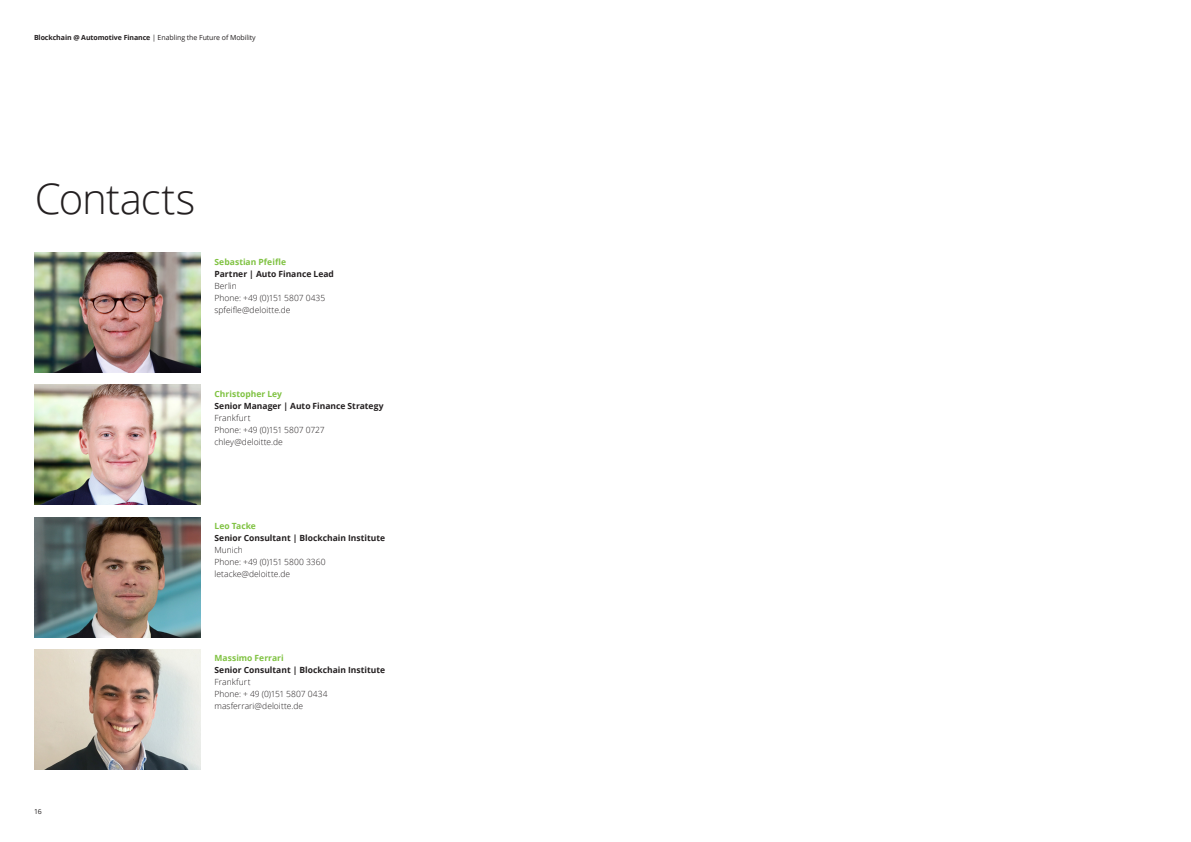
<style>
.page{position:relative;width:1191px;height:842px;background:#fff}
.page>*{position:absolute;margin:0;border:0;box-sizing:border-box;transform-origin:0 0}
.t1{font:300 42px "Open Sans";letter-spacing:-.025em;color:#231f20}
.t2{font:300 8.5px/12px "Open Sans";letter-spacing:.005em;color:#231f20}
.t3{font:700 8.5px "Open Sans";color:#231f20}
.t4{font:700 8.5px "Open Sans";letter-spacing:.005em;color:#7fc241}
.t5{font:700 7px "Open Sans";letter-spacing:-.01em;color:#231f20}
.t6{font:7px "Open Sans";color:#231f20}
.s1{font-weight:400}
</style>
<div class="page">
<img style="left:34px;top:517px;width:166px;height:120px">
<img style="left:34px;top:253px;width:166px;height:120px">
<img style="left:34px;top:649px;width:166px;height:120px">
<img style="left:34px;top:385px;width:166px;height:120px">
<p class="t5" style="left:34px;top:32px;width:223px">Blockchain @ Automotive Finance <span class="s1">| Enabling the Future of Mobility</span></p>
<h1 class="t1" style="left:35px;top:170px;width:162px">Contacts</h1>
<p class="t4" style="left:214px;top:256px;width:73px">Sebastian Pfeifle</p>
<p class="t3" style="left:214px;top:268px;width:121px">Partner | Auto Finance Lead</p>
<p class="t2" style="left:214px;top:280px;width:112px">Berlin<br>Phone: +49 (0)151 5807 0435 spfeifle@deloitte.de</p>
<p class="t4" style="left:214px;top:388px;width:69px">Christopher Ley</p>
<p class="t3" style="left:214px;top:400px;width:171px">Senior Manager | Auto Finance Strategy</p>
<p class="t2" style="left:214px;top:412px;width:112px">Frankfurt<br>Phone: +49 (0)151 5807 0727 chley@deloitte.de</p>
<p class="t4" style="left:214px;top:520px;width:43px">Leo Tacke</p>
<p class="t3" style="left:214px;top:532px;width:172px">Senior Consultant | Blockchain Institute</p>
<p class="t2" style="left:214px;top:544px;width:113px">Munich<br>Phone: +49 (0)151 5800 3360 letacke@deloitte.de</p>
<p class="t4" style="left:214px;top:652px;width:71px">Massimo Ferrari</p>
<p class="t3" style="left:214px;top:664px;width:172px">Senior Consultant | Blockchain Institute</p>
<p class="t2" style="left:214px;top:676px;width:115px">Frankfurt<br>Phone: + 49 (0)151 5807 0434 masferrari@deloitte.de</p>
<p class="t6" style="left:34px;top:807px;width:9px">16</p>
</div>
